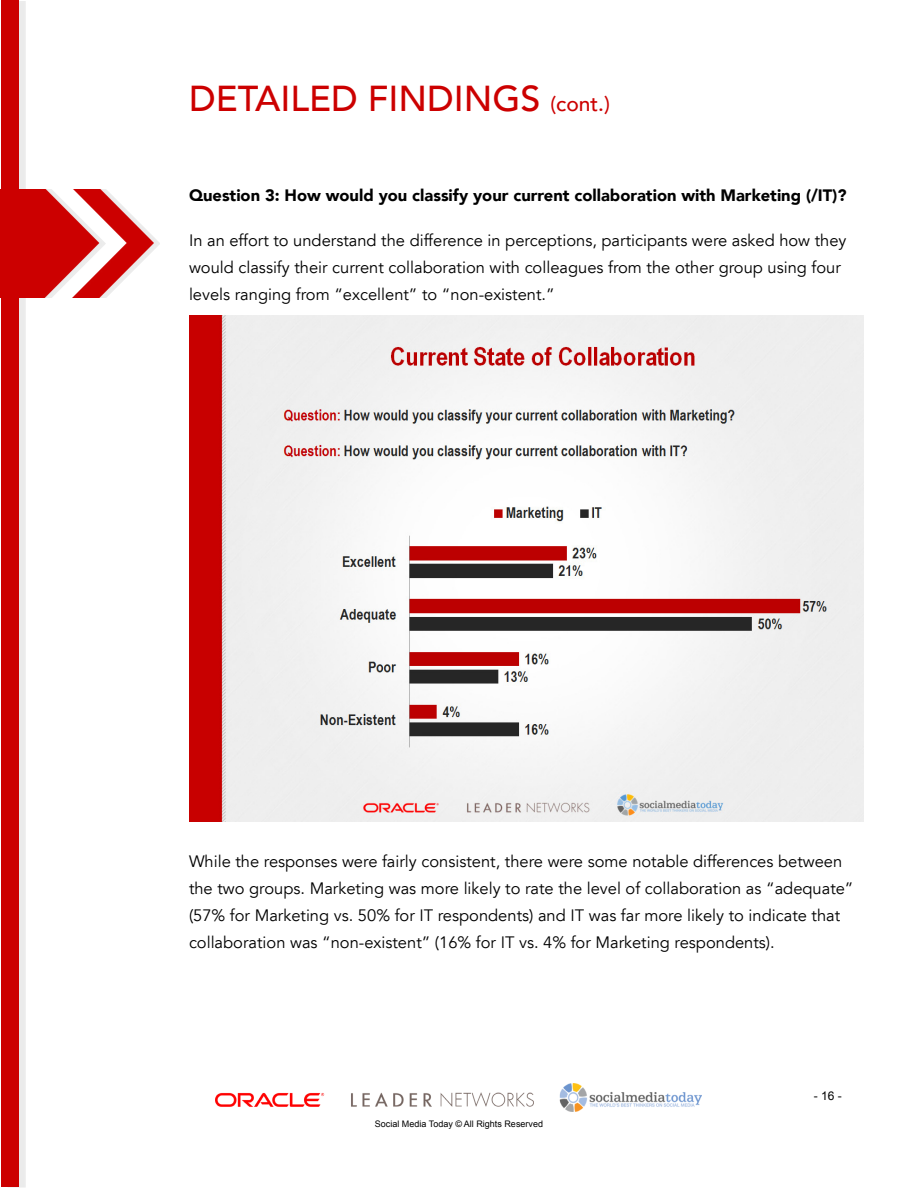
<style>
.page{position:relative;width:918px;height:1188px;background:#fff}
.page>*{position:absolute;margin:0;border:0;box-sizing:border-box;transform-origin:0 0}
.t1{font:500 36px "Avenir LT";color:#c00}
.t2{font:500 21px "Avenir LT";color:#c00}
.t3{font:16.5px/27px "Avenir LT";color:#000}
.t4{font:900 16.5px "Avenir LT";color:#000}
.t5{font:12px "Arial";color:#000}
.t6{font:9px "Arial";color:#000}
.s1{font-size:36px}
</style>
<div class="page">
<img style="left:216px;top:1084px;width:486px;height:27px">
<div style="left:7px;top:1px;width:19px;height:1187px;background:#ebebeb"></div>
<div style="left:1px;top:1px;width:18px;height:1186px;background:#c00"></div>
<div style="left:7px;top:189px;width:153px;height:109px;background:#000;opacity:.08"></div>
<img style="left:0;top:189px;width:154px;height:109px">
<img style="left:189px;top:316px;width:675px;height:505px">
<h1 class="t1" style="left:189px;top:78px;width:22px">DETAILED</h1>
<h1 class="t1" style="left:368px;top:78px;width:21px">FINDIN</h1>
<p class="t2" style="left:492px;top:92px;width:119px"><span class="s1">GS</span> (CONT.)</p>
<p class="t4" style="left:189px;top:186px;width:659px">Question 3: How would you classify your current collaboration with Marketing (/IT)?</p>
<p class="t3" style="left:189px;top:228px;width:659px">In an effort to understand the difference in perceptions, participants were asked how they would classify their current collaboration with colleagues from the other group using four levels ranging from “excellent” to “non-existent.”</p>
<p class="t3" style="left:189px;top:849px;width:666px">While the responses were fairly consistent, there were some notable differences between the two groups. Marketing was more likely to rate the level of collaboration as “adequate” (57% for Marketing vs. 50% for IT respondents) and IT was far more likely to indicate that collaboration was “non-existent” (16% for IT vs. 4% for Marketing respondents).</p>
<p class="t6" style="left:375px;top:1118px;width:170px">Social Media Today © All Rights Reserved</p>
<p class="t5" style="left:814px;top:1087px;width:30px">- 16 -</p>
</div>
